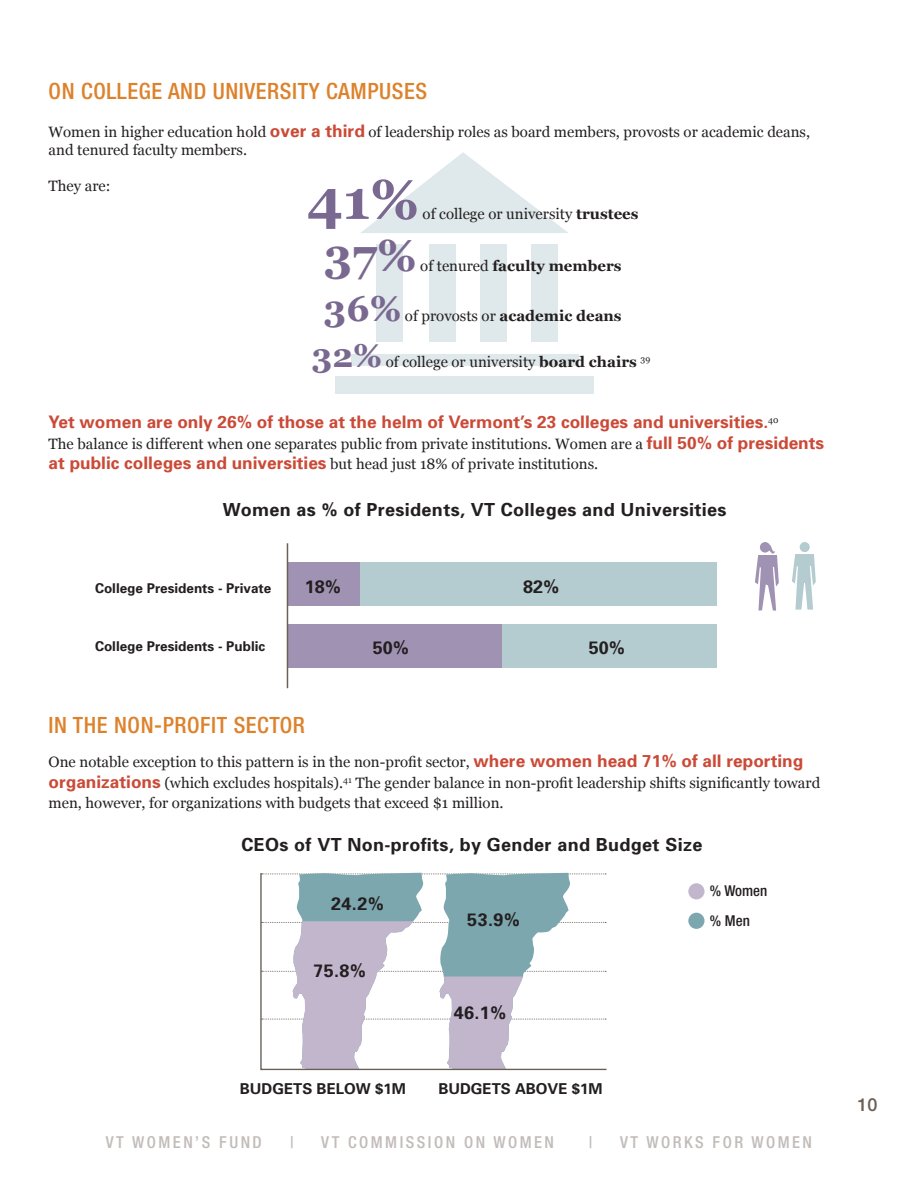
<style>
.page{position:relative;width:918px;height:1188px;background:#fff}
.page>*{position:absolute;margin:0;border:0;box-sizing:border-box;transform-origin:0 0}
.t1{font:700 55.5px "Georgia";color:#796990}
.t2{font:700 45px "Georgia";color:#796990}
.t3{font:700 36px "Georgia";color:#796990}
.t4{font:500 condensed 22.5px "Helvetica Neue LT Std";letter-spacing:.025em;color:#dd822c}
.t5{font:700 18px "Univers";letter-spacing:.02em;color:#231f20}
.t6{font:500 18px "Helvetica Neue LT Std";color:#6a6058}
.t7{font:700 17.25px "Univers";color:#cb4a37}
.t8{font:500 condensed 16.5px "Helvetica Neue LT Std";letter-spacing:.15em;color:#c2bcb9}
.t9{font:15px/20.7px "Georgia";color:#231f20}
.t10{font:700 15px "Georgia";color:#231f20}
.t11{font:700 15px "Univers";color:#231f20}
.t12{font:500 condensed 15px "Helvetica Neue LT Std";color:#231f20}
.t13{font:700 13.5px "Univers";color:#231f20}
.s1{font-family:"Univers";font-weight:700;font-size:17.25px;color:#cb4a37}
.s2{font-weight:700}
.s3{font-weight:400}
.s4{font-weight:700;font-size:33px;color:#796990}
</style>
<div class="page">
<div style="left:335px;top:377px;width:259px;height:17px;background:#dfe8ea"></div>
<div style="left:351px;top:355px;width:228px;height:11px;background:#dfe8ea"></div>
<div style="left:376px;top:244px;width:27px;height:97px;background:#dfe8ea"></div>
<div style="left:429px;top:244px;width:27px;height:97px;background:#dfe8ea"></div>
<div style="left:480px;top:244px;width:27px;height:97px;background:#dfe8ea"></div>
<div style="left:531px;top:244px;width:27px;height:97px;background:#dfe8ea"></div>
<svg style="left:361px;top:152px;width:207px;height:81px"></svg>
<div style="left:287px;top:624px;width:430px;height:43px;background:#b4cbcf"></div>
<div style="left:287px;top:563px;width:430px;height:43px;background:#b4cbcf"></div>
<div style="left:287px;top:624px;width:215px;height:43px;background:#a092b2"></div>
<div style="left:287px;top:563px;width:73px;height:43px;background:#a092b2"></div>
<hr style="left:287px;top:543px;width:1px;height:145px;background:#6a6058">
<svg style="left:755px;top:542px;width:24px;height:69px"></svg>
<svg style="left:792px;top:554px;width:24px;height:56px"></svg>
<div style="left:800px;top:542px;width:10px;height:10px;background:#b4cbcf;border-radius:50%"></div>
<div style="left:688px;top:883px;width:17px;height:16px;background:#c2b6cd;border-radius:50%"></div>
<div style="left:688px;top:913px;width:17px;height:16px;background:#7ca7ae;border-radius:50%"></div>
<svg style="left:260px;top:872px;width:347px;height:199px"></svg>
<p class="t4" style="left:49px;top:77px;width:380px">ON COLLEGE AND UNIVERSITY CAMPUSES</p>
<p class="t9" style="left:49px;top:123px;width:763px;line-height:18px">Women in higher education hold <span class="s1">over a third</span> of leadership roles as board members, provosts or academic deans, and tenured faculty members.</p>
<p class="t9" style="left:49px;top:175px;width:63px">They are:</p>
<p class="t1" style="left:307px;top:158px;width:113px">41%</p>
<p class="t9" style="left:423px;top:203px;width:217px">of college or university <span class="s2">trustees</span></p>
<p class="t2" style="left:324px;top:221px;width:94px">37%</p>
<p class="t10" style="left:420px;top:254px;width:203px"><span class="s3">of tenured</span> faculty members</p>
<p class="t3" style="left:324px;top:281px;width:79px">36%</p>
<p class="t10" style="left:405px;top:304px;width:218px"><span class="s3">of provosts or</span> academic deans</p>
<p class="t9" style="left:312px;top:351px;width:340px"><span class="s4">32%</span> of college or university <span class="s2">board chairs</span> <sup>39</sup></p>
<p class="t7" style="left:49px;top:412px;width:731px">Yet women are only 26% of those at the helm of Vermont’s 23 colleges and universities.<sup>40</sup></p>
<p class="t9" style="left:49px;top:433px;width:777px">The balance is different when one separates public from private institutions. Women are a <span class="s1">full 50% of presidents at public colleges and universities</span> but head just 18% of private institutions.</p>
<p class="t5" style="left:223px;top:499px;width:505px">Women as % of Presidents, VT Colleges and Universities</p>
<p class="t13" style="left:95px;top:580px;width:178px">College Presidents - Private</p>
<p class="t13" style="left:95px;top:638px;width:172px">College Presidents - Public</p>
<p class="t5" style="left:305px;top:576px;width:38px">18%</p>
<p class="t5" style="left:523px;top:576px;width:38px">82%</p>
<p class="t5" style="left:373px;top:636px;width:38px">50%</p>
<p class="t5" style="left:589px;top:636px;width:38px">50%</p>
<p class="t4" style="left:49px;top:711px;width:258px">IN THE NON-PROFIT SECTOR</p>
<p class="t9" style="left:49px;top:751px;width:773px">One notable exception to this pattern is in the non-profit sector, <span class="s1">where women head 71% of all reporting organizations</span> (which excludes hospitals).<sup>41</sup> The gender balance in non-profit leadership shifts significantly toward men, however, for organizations with budgets that exceed $1 million.</p>
<p class="t5" style="left:241px;top:833px;width:462px">CEOs of VT Non-profits, by Gender and Budget Size</p>
<p class="t5" style="left:331px;top:893px;width:54px">24.2%</p>
<p class="t5" style="left:313px;top:960px;width:54px">75.8%</p>
<p class="t12" style="left:710px;top:881px;width:59px">% Women</p>
<p class="t5" style="left:467px;top:909px;width:54px">53.9%</p>
<p class="t12" style="left:710px;top:911px;width:41px">% Men</p>
<p class="t5" style="left:454px;top:1002px;width:54px">46.1%</p>
<p class="t11" style="left:240px;top:1080px;width:167px">BUDGETS BELOW $1M</p>
<p class="t11" style="left:438px;top:1080px;width:166px">BUDGETS ABOVE $1M</p>
<p class="t8" style="left:106px;top:1132px;width:157px">VT WOMEN’S FUND</p>
<p class="t8" style="left:290px;top:1132px;width:5px">|</p>
<p class="t8" style="left:321px;top:1132px;width:234px">VT COMMISSION ON WOMEN</p>
<p class="t8" style="left:589px;top:1132px;width:5px">|</p>
<p class="t8" style="left:620px;top:1132px;width:194px">VT WORKS FOR WOMEN</p>
<p class="t6" style="left:857px;top:1094px;width:22px">10</p>
</div>
